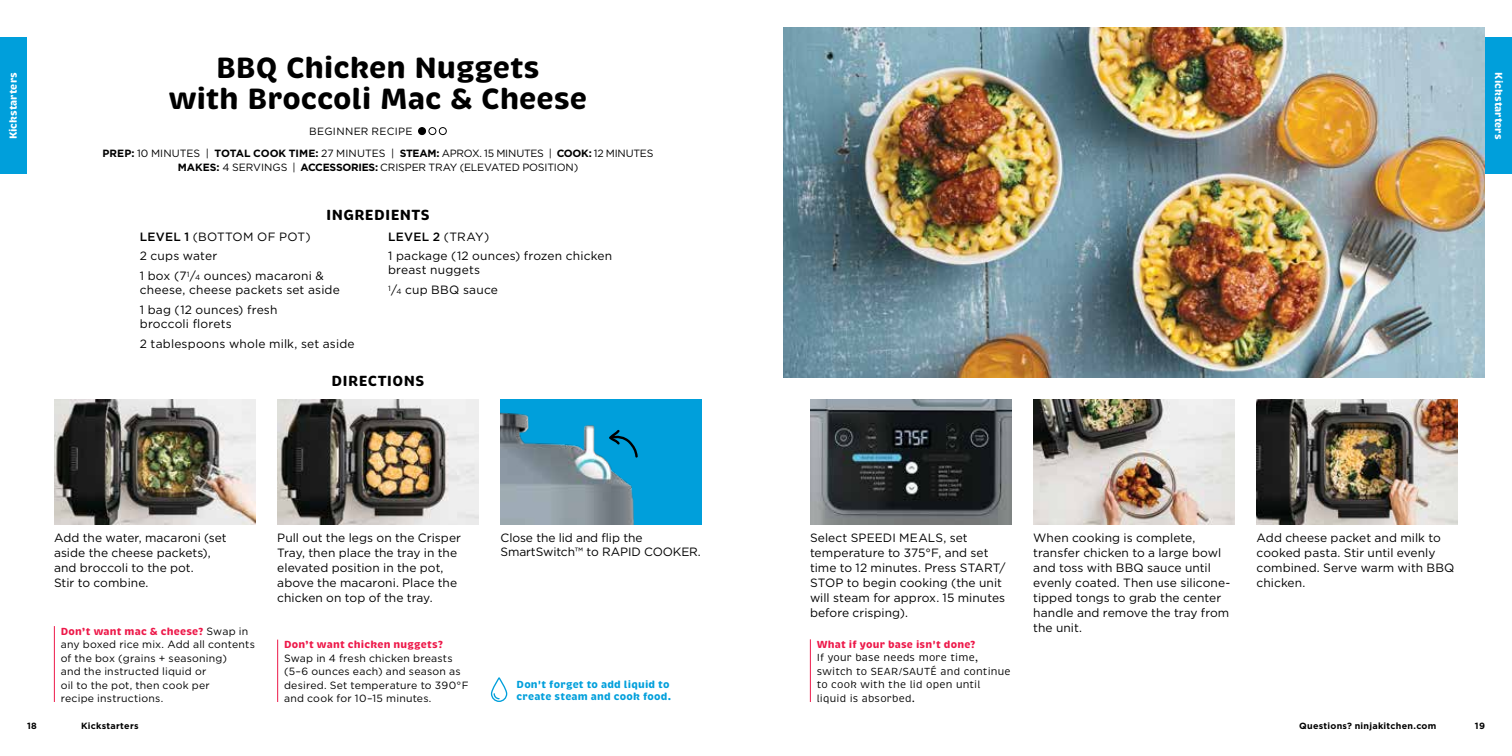
<style>
.page{position:relative;width:1512px;height:756px;background:#fff}
.page>*{position:absolute;margin:0;border:0;box-sizing:border-box;transform-origin:0 0}
.t1{font:700 30px/31.5px "Brevia";letter-spacing:-.005em;color:#000;text-align:center}
.t2{font:700 15px "Brevia";letter-spacing:.02em;color:#000}
.t3{font:12px/15px "Gotham";letter-spacing:.005em;color:#000}
.t4{font:10.5px/13.5px "Gotham";letter-spacing:.015em;color:#000}
.t5{font:10.5px/13.5px "Gotham";letter-spacing:-.015em;color:#000;text-align:center}
.t6{font:10.5px/13.5px "Brevia";letter-spacing:.02em;color:#000}
.t7{font:700 10.5px "Brevia";letter-spacing:.015em;color:#ed1849}
.t8{font:700 10.5px/12px "Brevia";letter-spacing:.02em;color:#009fdb}
.t9{font:700 10.5px "Brevia";color:#fff}
.t10{font:700 9px "Gotham";letter-spacing:.03em;color:#000}
.s1{font-weight:700}
.s2{font-weight:500}
.s3{font-size:7.5px}
.s4{font-family:"Gotham";font-weight:400;color:#000}
</style>
<div class="page">
<img style="left:783px;top:27px;width:702px;height:351px">
<div style="left:419px;top:128px;width:7px;height:7px;background:#000;border-radius:50%"></div>
<div style="left:418px;top:127px;width:8px;height:8px;border:1px solid #000;border-radius:50%"></div>
<div style="left:429px;top:127px;width:7px;height:8px;border:1px solid #000;border-radius:50%"></div>
<div style="left:439px;top:127px;width:8px;height:8px;border:1px solid #000;border-radius:50%"></div>
<img style="left:277px;top:399px;width:202px;height:125px">
<img style="left:54px;top:399px;width:201px;height:125px">
<img style="left:1257px;top:399px;width:201px;height:125px">
<img style="left:1033px;top:399px;width:202px;height:125px">
<hr style="left:54px;top:626px;width:1px;height:76px;background:#ed1849">
<hr style="left:277px;top:640px;width:1px;height:62px;background:#ed1849">
<div style="left:1485px;top:38px;width:27px;height:136px;background:#009fdb"></div>
<div style="left:0;top:38px;width:27px;height:136px;background:#009fdb"></div>
<svg style="left:490px;top:678px;width:18px;height:24px"></svg>
<img style="left:501px;top:399px;width:201px;height:125px">
<svg style="left:608px;top:428px;width:31px;height:31px"></svg>
<img style="left:810px;top:399px;width:201px;height:125px">
<hr style="left:810px;top:639px;width:1px;height:63px;background:#ed1849">
<p class="t9" style="left:7px;top:139px;width:68px;rotate:-90deg">Kickstarters</p>
<h1 class="t1" style="left:169px;top:52px;width:420px">BBQ Chicken Nuggets<br>with Broccoli Mac &amp; Cheese</h1>
<p class="t5" style="left:102px;top:147px;width:553px"><span class="s1">PREP:</span> 10 MINUTES | <span class="s1">TOTAL COOK TIME:</span> 27 MINUTES | <span class="s1">STEAM:</span> APROX. 15 MINUTES | <span class="s1">COOK:</span> 12 MINUTES<br><span class="s1">MAKES:</span> 4 SERVINGS | <span class="s1">ACCESSORIES:</span> CRISPER TRAY (ELEVATED POSITION)</p>
<p class="t4" style="left:309px;top:124px;width:105px">BEGINNER RECIPE</p>
<p class="t2" style="left:326px;top:205px;width:105px">INGREDIENTS</p>
<p class="t3" style="left:140px;top:226px;width:186px;line-height:19.6px"><span class="s2">LEVEL 1</span> (BOTTOM OF POT)<br>2 cups water<br>1 box (7<sup>1</sup>/<span class="s3">4</span> ounces) macaroni &amp;</p>
<p class="t3" style="left:140px;top:280px;width:202px;line-height:19.6px">cheese, cheese packets set aside<br>1 bag (12 ounces) fresh</p>
<p class="t3" style="left:140px;top:314px;width:216px;line-height:19.6px">broccoli florets<br>2 tablespoons whole milk, set aside</p>
<p class="t3" style="left:388px;top:226px;width:226px;line-height:19.6px"><span class="s2">LEVEL 2</span> (TRAY)<br>1 package (12 ounces) frozen chicken</p>
<p class="t3" style="left:388px;top:260px;width:111px;line-height:19.6px">breast nuggets<br><sup>1</sup>/<span class="s3">4</span> cup BBQ sauce</p>
<p class="t2" style="left:332px;top:371px;width:94px">DIRECTIONS</p>
<p class="t9" style="left:1505px;top:72px;width:68px;rotate:90deg">Kickstarters</p>
<p class="t3" style="left:54px;top:530px;width:174px">Add the water, macaroni (set aside the cheese packets), and broccoli to the pot.<br>Stir to combine.</p>
<p class="t3" style="left:277px;top:530px;width:185px">Pull out the legs on the Crisper<br>Tray, then place the tray in the elevated position in the pot, above the macaroni. Place the chicken on top of the tray.</p>
<p class="t3" style="left:501px;top:531px;width:202px;line-height:14.2px">Close the lid and flip the<br>SmartSwitch™ to RAPID COOKER.</p>
<p class="t3" style="left:810px;top:530px;width:197px">Select SPEEDI MEALS, set temperature to 375°F, and set time to 12 minutes. Press START/<br>STOP to begin cooking (the unit will steam for approx. 15 minutes before crisping).</p>
<p class="t3" style="left:1033px;top:530px;width:199px">When cooking is complete, transfer chicken to a large bowl and toss with BBQ sauce until evenly coated. Then use silicone&shy;tipped tongs to grab the center handle and remove the tray from the unit.</p>
<p class="t3" style="left:1257px;top:530px;width:199px">Add cheese packet and milk to cooked pasta. Stir until evenly combined. Serve warm with BBQ chicken.</p>
<p class="t7" style="left:61px;top:624px;width:189px">Don’t want mac &amp; cheese? <span class="s4">Swap in</span></p>
<p class="t4" style="left:61px;top:637px;width:196px">any boxed rice mix. Add all contents of the box (grains + seasoning)<br>and the instructed liquid or<br>oil to the pot, then cook per<br>recipe instructions.</p>
<p class="t7" style="left:284px;top:638px;width:160px">Don’t want chicken nuggets?</p>
<p class="t7" style="left:817px;top:638px;width:160px">What if your base isn't done?</p>
<p class="t6" style="left:817px;top:651px;width:195px">If your base needs more time, switch to SEAR/SAUTÉ and continue to cook with the lid open until liquid is absorbed.</p>
<p class="t4" style="left:284px;top:651px;width:186px">Swap in 4 fresh chicken breasts (5–6 ounces each) and season as desired. Set temperature to 390°F and cook for 10–15 minutes.</p>
<p class="t8" style="left:517px;top:678px;width:156px">Don't forget to add liquid to create steam and cook food.</p>
<p class="t10" style="left:27px;top:720px;width:11px">18</p>
<p class="t10" style="left:81px;top:720px;width:59px">Kickstarters</p>
<p class="t10" style="left:1299px;top:720px;width:139px">Questions? ninjakitchen.com</p>
<p class="t10" style="left:1475px;top:720px;width:12px">19</p>
</div>
